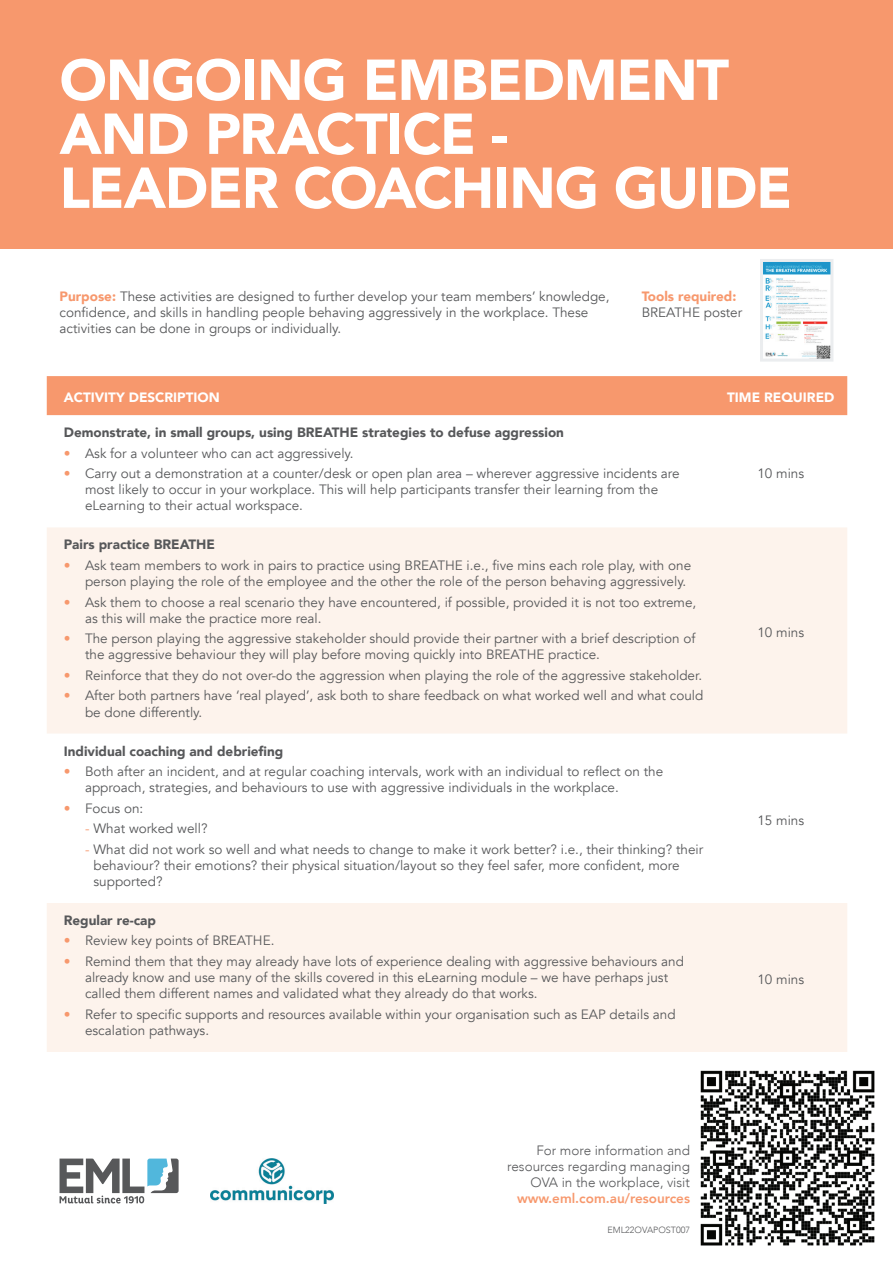
<style>
.page{position:relative;width:893px;height:1263px;background:#fff}
.page>*{position:absolute;margin:0;border:0;box-sizing:border-box;transform-origin:0 0}
.t1{font:900 57px/54px "Avenir";letter-spacing:-.02em;color:#fff}
.t2{font:13.5px/16.2px "Avenir";color:#57585a}
.t3{font:900 13.5px "Avenir";color:#57585a}
.t4{font:300 13.5px/16.2px "Avenir";color:#57585a;text-align:right}
.t5{font:900 13.5px "Avenir";color:#fff}
.t6{font:800 13.5px "Avenir";color:#f7986d}
.t7{font:900 13.5px "Avenir";color:#f7986d}
.t8{font:300 9px "Avenir";color:#57585a}
.s1{font-weight:900;color:#f7986d}
.s2{color:#f7986d}
</style>
<div class="page">
<img style="left:210px;top:1158px;width:123px;height:45px">
<svg style="left:60px;top:1158px;width:119px;height:45px"></svg>
<img style="left:700px;top:1070px;width:175px;height:176px">
<div style="left:47px;top:376px;width:800px;height:39px;background:#f7986d"></div>
<svg style="left:47px;top:527px;width:800px;height:525px;fill:#fdf3ec"></svg>
<div style="left:0;top:0;width:893px;height:249px;background:#f7986d"></div>
<img style="left:764px;top:263px;width:65px;height:95px">
<div style="left:760px;top:259px;width:73px;height:103px;border:3px solid #ebedef"></div>
<h1 class="t1" style="left:60px;top:52px;width:734px">ONGOING EMBEDMENT<br>AND PRACTICE -<br>LEADER COACHING GUIDE</h1>
<p class="t2" style="left:60px;top:288px;width:551px"><span class="s1">Purpose:</span> These activities are designed to further develop your team members’ knowledge, confidence, and skills in handling people behaving aggressively in the workplace. These activities can be done in groups or individually.</p>
<p class="t7" style="left:642px;top:285px;width:96px">Tools required:</p>
<p class="t2" style="left:642px;top:305px;width:102px">BREATHE poster</p>
<p class="t5" style="left:64px;top:386px;width:157px">ACTIVITY DESCRIPTION</p>
<p class="t5" style="left:727px;top:386px;width:109px">TIME REQUIRED</p>
<p class="t3" style="left:64px;top:421px;width:502px">Demonstrate, in small groups, using BREATHE strategies to defuse aggression</p>
<p class="t2" style="left:64px;top:445px;width:291px"><span class="s2">•</span> Ask for a volunteer who can act aggressively.</p>
<p class="t2" style="left:85px;top:465px;width:596px;text-indent:-21px"><span class="s2">•</span> Carry out a demonstration at a counter/desk or open plan area – wherever aggressive incidents are most likely to occur in your workplace. This will help participants transfer their learning from the eLearning to their actual workspace.</p>
<p class="t2" style="left:757px;top:465px;width:48px">10 mins</p>
<p class="t3" style="left:64px;top:533px;width:153px">Pairs practice BREATHE</p>
<p class="t2" style="left:85px;top:557px;width:608px;text-indent:-21px"><span class="s2">•</span> Ask team members to work in pairs to practice using BREATHE i.e., five mins each role play, with one person playing the role of the employee and the other the role of the person behaving aggressively.</p>
<p class="t2" style="left:85px;top:594px;width:613px;text-indent:-21px"><span class="s2">•</span> Ask them to choose a real scenario they have encountered, if possible, provided it is not too extreme, as this will make the practice more real.</p>
<p class="t2" style="left:85px;top:631px;width:612px;text-indent:-21px"><span class="s2">•</span> The person playing the aggressive stakeholder should provide their partner with a brief description of the aggressive behaviour they will play before moving quickly into BREATHE practice.</p>
<p class="t2" style="left:64px;top:667px;width:640px"><span class="s2">•</span> Reinforce that they do not over-do the aggression when playing the role of the aggressive stakeholder.</p>
<p class="t2" style="left:85px;top:688px;width:620px;text-indent:-21px"><span class="s2">•</span> After both partners have ‘real played’, ask both to share feedback on what worked well and what could be done differently.</p>
<p class="t2" style="left:757px;top:625px;width:48px">10 mins</p>
<p class="t3" style="left:64px;top:739px;width:221px">Individual coaching and debriefing</p>
<p class="t2" style="left:85px;top:763px;width:580px;text-indent:-21px"><span class="s2">•</span> Both after an incident, and at regular coaching intervals, work with an individual to reflect on the approach, strategies, and behaviours to use with aggressive individuals in the workplace.</p>
<p class="t2" style="left:64px;top:800px;width:81px"><span class="s2">•</span> Focus on:</p>
<p class="t2" style="left:85px;top:821px;width:124px"><span class="s2">-</span> What worked well?</p>
<p class="t2" style="left:94px;top:841px;width:611px;text-indent:-9px"><span class="s2">-</span> What did not work so well and what needs to change to make it work better? i.e., their thinking? their behaviour? their emotions? their physical situation/layout so they feel safer, more confident, more supported?</p>
<p class="t3" style="left:64px;top:909px;width:94px">Regular re-cap</p>
<p class="t2" style="left:64px;top:933px;width:212px"><span class="s2">•</span> Review key points of BREATHE.</p>
<p class="t2" style="left:85px;top:953px;width:600px;text-indent:-21px"><span class="s2">•</span> Remind them that they may already have lots of experience dealing with aggressive behaviours and already know and use many of the skills covered in this eLearning module – we have perhaps just called them different names and validated what they already do that works.</p>
<p class="t2" style="left:85px;top:1006px;width:592px;text-indent:-21px"><span class="s2">•</span> Refer to specific supports and resources available within your organisation such as EAP details and escalation pathways.</p>
<p class="t4" style="left:507px;top:1142px;width:184px">For more information and resources regarding managing<br>OVA in the workplace, visit</p>
<p class="t6" style="left:517px;top:1188px;width:174px">www.eml.com.au/resources</p>
<p class="t8" style="left:607px;top:1225px;width:84px">EML22OVAPOST007</p>
<p class="t2" style="left:757px;top:812px;width:48px">15 mins</p>
<p class="t2" style="left:757px;top:972px;width:48px">10 mins</p>
</div>
